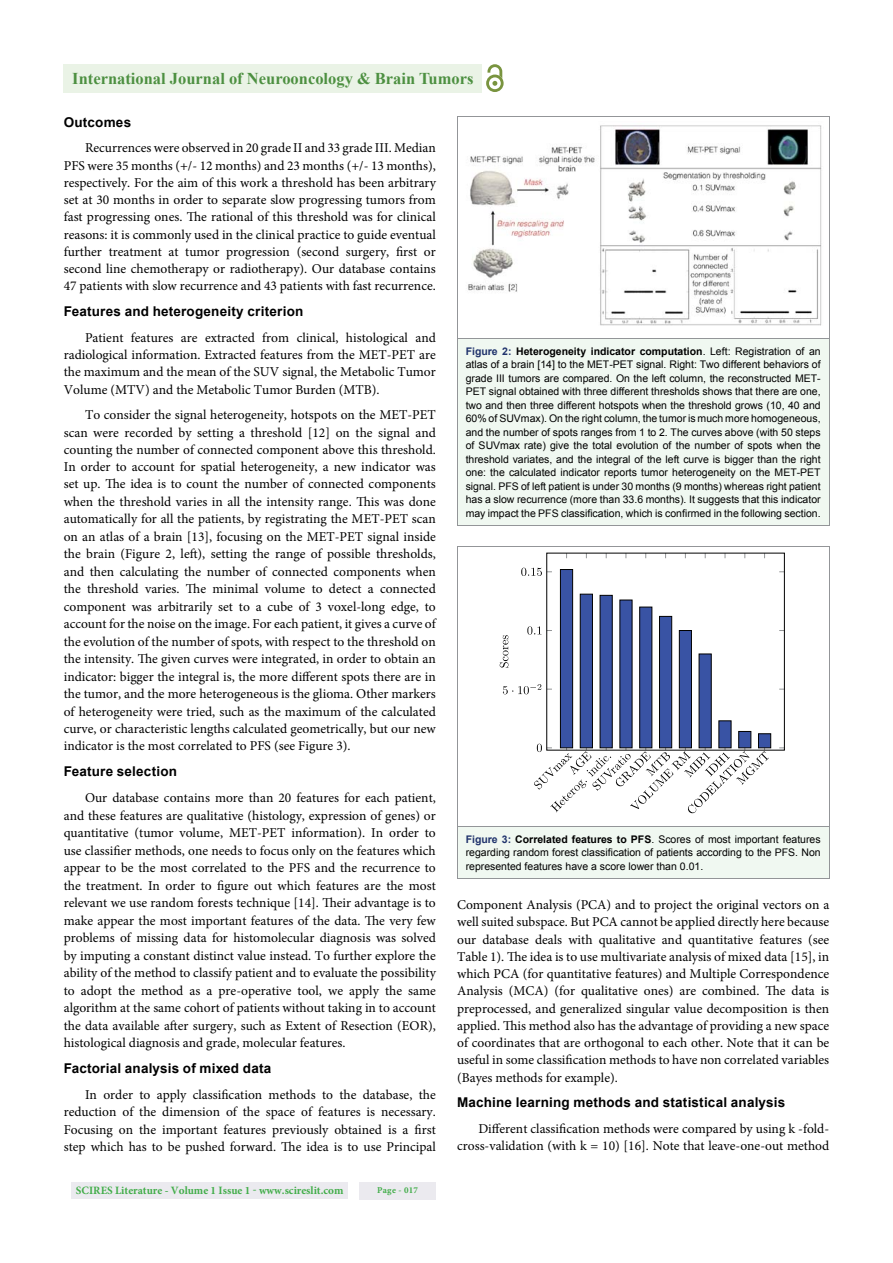
<style>
.page{position:relative;width:893px;height:1263px;background:#fff}
.page>*{position:absolute;margin:0;border:0;box-sizing:border-box;transform-origin:0 0}
.t1{font:700 16.5px "Times New Roman";color:#4d9041}
.t2{font:13.5px/17.4px "Minion Pro";color:#000;text-align:justify}
.t3{font:700 13.5px "Arial";letter-spacing:.015em;color:#000}
.t4{font:700 11.25px "Minion Pro";color:#41ad49}
.t5{font:10.5px/13.5px "Arial";color:#000;text-align:justify}
.t6{font:700 9px "Minion Pro";letter-spacing:.03em;color:#41ad49}
.s1{font-weight:700;color:#20336c}
.s2{font-weight:700}
</style>
<div class="page">
<div style="left:72px;top:1182px;width:276px;height:17px;background:#ebeaef"></div>
<div style="left:359px;top:1182px;width:77px;height:17px;background:#ebeaef"></div>
<div style="left:64px;top:64px;width:418px;height:28px;background:#eaf3e6"></div>
<img style="left:486px;top:75px;width:18px;height:17px">
<svg style="left:487px;top:64px;width:15px;height:22px"></svg>
<div style="left:457px;top:339px;width:372px;height:186px;background:#f0f8f1"></div>
<img style="left:461px;top:121px;width:364px;height:205px;border-radius:4px">
<div style="left:457px;top:826px;width:372px;height:52px;background:#f0f8f1"></div>
<svg style="left:500px;top:568px;width:271px;height:246px"></svg>
<p class="t1" style="left:72px;top:69px;width:403px">International Journal of Neurooncology &amp; Brain Tumors</p>
<p class="t3" style="left:64px;top:114px;width:69px">Outcomes</p>
<p class="t2" style="left:64px;top:141px;width:374px;text-indent:21px">Recurrences were observed in 20 grade II and 33 grade III. Median PFS were 35 months (+/- 12 months) and 23 months (+/- 13 months), respectively. For the aim of this work a threshold has been arbitrary set at 30 months in order to separate slow progressing tumors from fast progressing ones. The rational of this threshold was for clinical reasons: it is commonly used in the clinical practice to guide eventual further treatment at tumor progression (second surgery, first or second line chemotherapy or radiotherapy). Our database contains 47 patients with slow recurrence and 43 patients with fast recurrence.</p>
<p class="t3" style="left:64px;top:304px;width:241px">Features and heterogeneity criterion</p>
<p class="t2" style="left:64px;top:330px;width:374px;text-indent:21px">Patient features are extracted from clinical, histological and radiological information. Extracted features from the MET-PET are the maximum and the mean of the SUV signal, the Metabolic Tumor Volume (MTV) and the Metabolic Tumor Burden (MTB).</p>
<p class="t2" style="left:64px;top:408px;width:374px;text-indent:21px">To consider the signal heterogeneity, hotspots on the MET-PET scan were recorded by setting a threshold [12] on the signal and counting the number of connected component above this threshold.<br>In order to account for spatial heterogeneity, a new indicator was set up. The idea is to count the number of connected components when the threshold varies in all the intensity range. This was done automatically for all the patients, by registrating the MET-PET scan on an atlas of a brain [13], focusing on the MET-PET signal inside the brain (Figure 2, left), setting the range of possible thresholds, and then calculating the number of connected components when the threshold varies. The minimal volume to detect a connected component was arbitrarily set to a cube of 3 voxel-long edge, to account for the noise on the image. For each patient, it gives a curve of the evolution of the number of spots, with respect to the threshold on the intensity. The given curves were integrated, in order to obtain an indicator: bigger the integral is, the more different spots there are in the tumor, and the more heterogeneous is the glioma. Other markers of heterogeneity were tried, such as the maximum of the calculated curve, or characteristic lengths calculated geometrically, but our new indicator is the most correlated to PFS (see Figure 3).</p>
<p class="t3" style="left:64px;top:764px;width:115px">Feature selection</p>
<p class="t2" style="left:64px;top:791px;width:374px;text-indent:21px">Our database contains more than 20 features for each patient, and these features are qualitative (histology, expression of genes) or quantitative (tumor volume, MET-PET information). In order to use classifier methods, one needs to focus only on the features which appear to be the most correlated to the PFS and the recurrence to the treatment. In order to figure out which features are the most relevant we use random forests technique [14]. Their advantage is to make appear the most important features of the data. The very few problems of missing data for histomolecular diagnosis was solved by imputing a constant distinct value instead. To further explore the ability of the method to classify patient and to evaluate the possibility to adopt the method as a pre-operative tool, we apply the same algorithm at the same cohort of patients without taking in to account the data available after surgery, such as Extent of Resection (EOR), histological diagnosis and grade, molecular features.</p>
<p class="t3" style="left:64px;top:1061px;width:209px">Factorial analysis of mixed data</p>
<p class="t2" style="left:64px;top:1087px;width:374px;text-indent:21px">In order to apply classification methods to the database, the reduction of the dimension of the space of features is necessary.<br>Focusing on the important features previously obtained is a first step which has to be pushed forward. The idea is to use Principal</p>
<p class="t5" style="left:466px;top:344px;width:356px"><span class="s1">Figure 2:</span> <span class="s2">Heterogeneity indicator computation</span>. Left: Registration of an atlas of a brain [14] to the MET-PET signal. Right: Two different behaviors of grade III tumors are compared. On the left column, the reconstructed MET-PET signal obtained with three different thresholds shows that there are one, two and then three different hotspots when the threshold grows (10, 40 and 60% of SUVmax). On the right column, the tumor is much more homogeneous, and the number of spots ranges from 1 to 2. The curves above (with 50 steps of SUVmax rate) give the total evolution of the number of spots when the threshold variates, and the integral of the left curve is bigger than the right one: the calculated indicator reports tumor heterogeneity on the MET-PET signal. PFS of left patient is under 30 months (9 months) whereas right patient has a slow recurrence (more than 33.6 months). It suggests that this indicator may impact the PFS classification, which is confirmed in the following section.</p>
<p class="t5" style="left:466px;top:832px;width:356px"><span class="s1">Figure 3:</span> <span class="s2">Correlated features to PFS</span>. Scores of most important features regarding random forest classification of patients according to the PFS. Non represented features have a score lower than 0.01.</p>
<p class="t2" style="left:457px;top:897px;width:374px">Component Analysis (PCA) and to project the original vectors on a well suited subspace. But PCA cannot be applied directly here because our database deals with qualitative and quantitative features (see Table 1). The idea is to use multivariate analysis of mixed data [15], in which PCA (for quantitative features) and Multiple Correspondence Analysis (MCA) (for qualitative ones) are combined. The data is preprocessed, and generalized singular value decomposition is then applied. This method also has the advantage of providing a new space of coordinates that are orthogonal to each other. Note that it can be useful in some classification methods to have non correlated variables (Bayes methods for example).</p>
<p class="t3" style="left:457px;top:1095px;width:329px">Machine learning methods and statistical analysis</p>
<p class="t2" style="left:457px;top:1121px;width:374px;text-align:right">Different classification methods were compared by using k -fold&shy;cross-validation (with k = 10) [16]. Note that leave-one-out method</p>
<p class="t4" style="left:76px;top:1186px;width:269px">SCIRES Literature - Volume 1 Issue 1 - www.scireslit.com</p>
<p class="t6" style="left:377px;top:1186px;width:42px">Page - 017</p>
</div>
